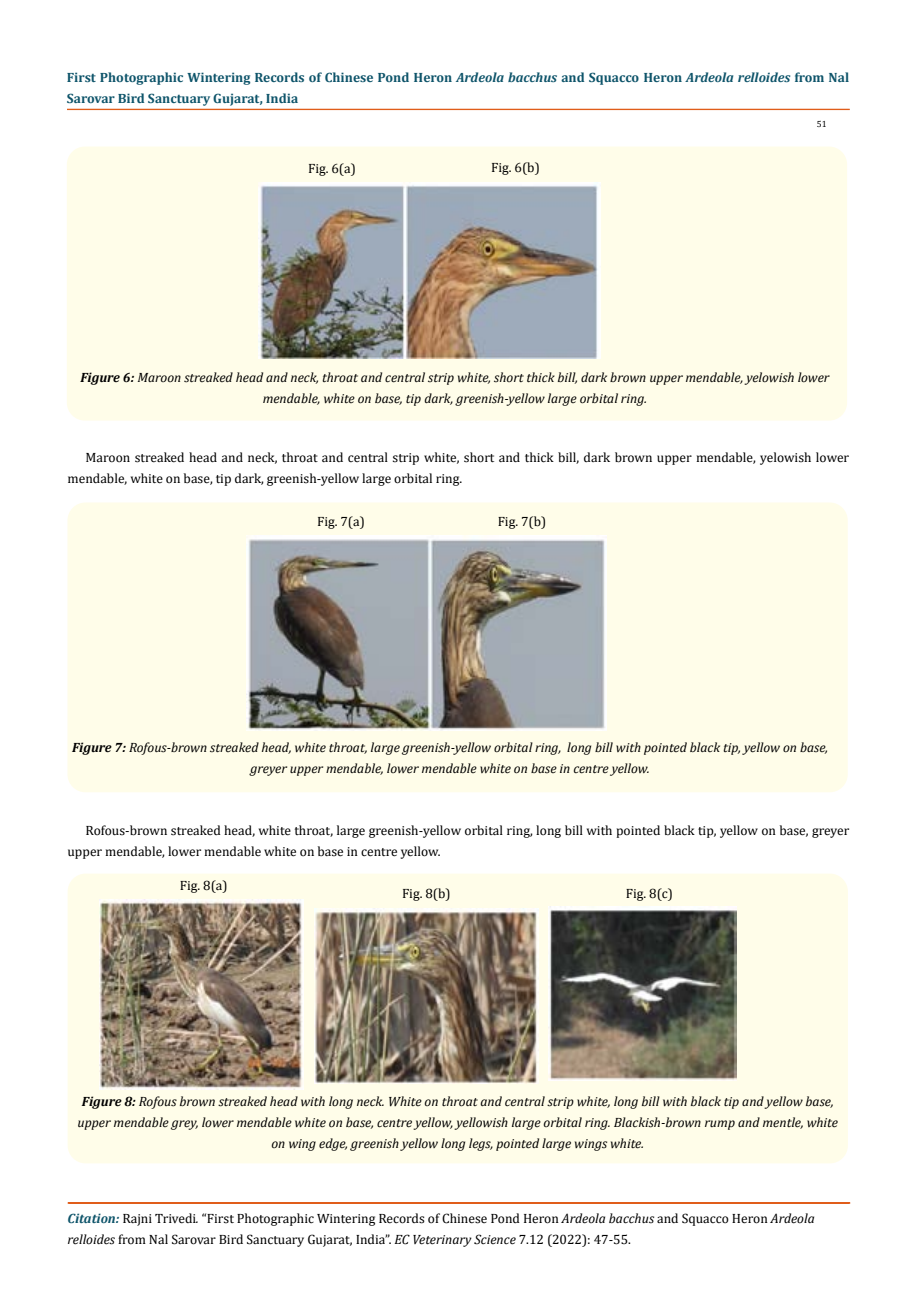
<style>
.page{position:relative;width:917px;height:1314px;background:#fff}
.page>*{position:absolute;margin:0;border:0;box-sizing:border-box;transform-origin:0 0}
.t1{font:italic 13.5px/21px "Cambria";color:#000;text-align:center}
.t2{font:13.5px/21px "Cambria";color:#000}
.t3{font:700 13.5px/21px "Cambria";color:#0e546a}
.t4{font:9px "Cambria";color:#000}
.s1{font-style:italic}
.s2{font-weight:700}
.s3{font-weight:700;font-style:italic;color:#0e546a}
</style>
<div class="page">
<div style="left:67px;top:109px;width:782px;height:1px;border:1px solid #e05d1a"></div>
<div style="left:68px;top:1203px;width:782px;height:1px;border:1px solid #e05d1a"></div>
<div style="left:68px;top:874px;width:779px;height:289px;background:#fffde9;border-radius:18px"></div>
<img style="left:99px;top:899px;width:205px;height:190px">
<img style="left:314px;top:908px;width:224px;height:176px">
<img style="left:548px;top:907px;width:189px;height:173px">
<div style="left:67px;top:147px;width:780px;height:274px;background:#fffde9;border-radius:18px"></div>
<img style="left:258px;top:183px;width:342px;height:176px">
<div style="left:67px;top:502px;width:780px;height:290px;background:#fffde9;border-radius:18px"></div>
<img style="left:246px;top:535px;width:360px;height:196px">
<p class="t3" style="left:67px;top:66px;width:783px">First Photographic Wintering Records of Chinese Pond Heron <span class="s1">Ardeola bacchus</span> and Squacco Heron <span class="s1">Ardeola relloides</span> from Nal<br>Sarovar Bird Sanctuary Gujarat, India</p>
<p class="t4" style="left:816px;top:118px;width:11px">51</p>
<p class="t2" style="left:308px;top:158px;width:49px">Fig. 6(a)</p>
<p class="t2" style="left:491px;top:157px;width:50px">Fig. 6(b)</p>
<p class="t1" style="left:80px;top:366px;width:750px"><span class="s2">Figure 6:</span> Maroon streaked head and neck, throat and central strip white, short thick bill, dark brown upper mendable, yelowish lower mendable, white on base, tip dark, greenish-yellow large orbital ring.</p>
<p class="t2" style="left:68px;top:447px;width:783px;text-indent:18px">Maroon streaked head and neck, throat and central strip white, short and thick bill, dark brown upper mendable, yelowish lower mendable, white on base, tip dark, greenish-yellow large orbital ring.</p>
<p class="t2" style="left:317px;top:511px;width:49px">Fig. 7(a)</p>
<p class="t2" style="left:497px;top:511px;width:50px">Fig. 7(b)</p>
<p class="t1" style="left:72px;top:736px;width:757px"><span class="s2">Figure 7:</span> Rofous-brown streaked head, white throat, large greenish-yellow orbital ring, long bill with pointed black tip, yellow on base, greyer upper mendable, lower mendable white on base in centre yellow.</p>
<p class="t2" style="left:68px;top:820px;width:783px;text-indent:18px">Rofous-brown streaked head, white throat, large greenish-yellow orbital ring, long bill with pointed black tip, yellow on base, greyer upper mendable, lower mendable white on base in centre yellow.</p>
<p class="t2" style="left:180px;top:875px;width:49px">Fig. 8(a)</p>
<p class="t2" style="left:402px;top:883px;width:50px">Fig. 8(b)</p>
<p class="t2" style="left:625px;top:883px;width:49px">Fig. 8(c)</p>
<p class="t1" style="left:77px;top:1090px;width:762px"><span class="s2">Figure 8:</span> Rofous brown streaked head with long neck. White on throat and central strip white, long bill with black tip and yellow base, upper mendable grey, lower mendable white on base, centre yellow, yellowish large orbital ring. Blackish-brown rump and mentle, white on wing edge, greenish yellow long legs, pointed large wings white.</p>
<p class="t2" style="left:68px;top:1208px;width:748px"><span class="s3">Citation:</span> Rajni Trivedi<span class="s1">.</span> “First Photographic Wintering Records of Chinese Pond Heron <span class="s1">Ardeola bacchus</span> and Squacco Heron <span class="s1">Ardeola relloides</span> from Nal Sarovar Bird Sanctuary Gujarat, India”. <span class="s1">EC Veterinary Science</span> 7.12 (2022): 47-55.</p>
</div>
